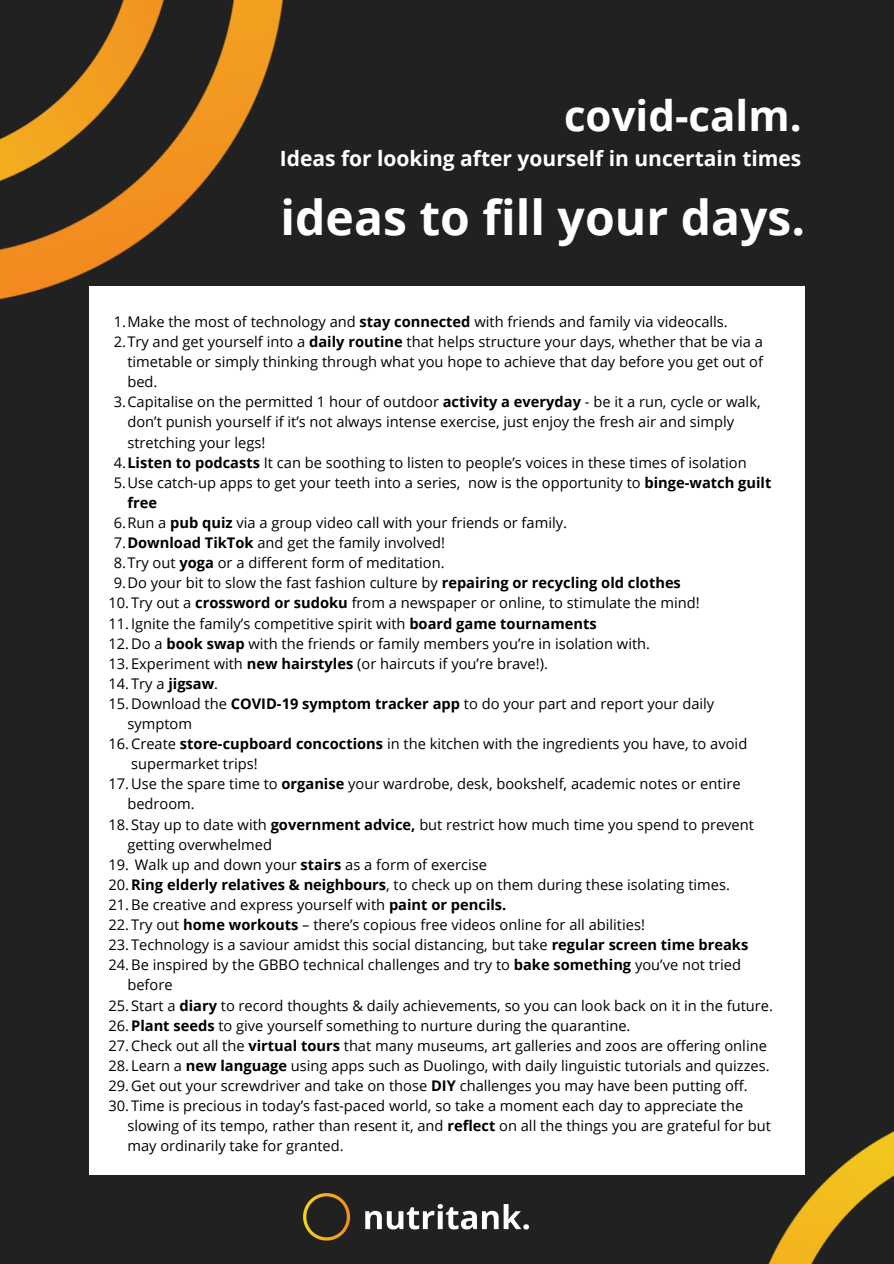
<style>
.page{position:relative;width:894px;height:1264px;background:#fff}
.page>*{position:absolute;margin:0;border:0;box-sizing:border-box;transform-origin:0 0}
.t1{font:700 48px "Open Sans";color:#fff}
.t2{font:700 42px "Open Sans";color:#fff}
.t3{font:700 21px "Open Sans";color:#fff}
.t4{font:14.7px "Open Sans";color:#000}
.t5{font:700 14.7px "Open Sans";color:#000}
.s1{font-weight:700}
</style>
<div class="page">
<div style="left:0;top:0;width:893px;height:1263px;background:#212121"></div>
<img style="left:0;top:0;width:283px;height:300px">
<div style="left:89px;top:286px;width:715px;height:889px;background:#fff"></div>
<img style="left:0;top:0;width:263px;height:183px">
<img style="left:303px;top:1193px;width:226px;height:48px">
<img style="left:769px;top:1028px;width:124px;height:235px">
<h2 class="t2" style="left:564px;top:86px;width:239px">covid-calm.</h2>
<h3 class="t3" style="left:280px;top:144px;width:523px">Ideas for looking after yourself in uncertain times</h3>
<h1 class="t1" style="left:280px;top:183px;width:526px">ideas to fill your days.</h1>
<p class="t4" style="left:114px;top:311px;width:615px">1.Make the most of technology and <span class="s1">stay connected</span> with friends and family via videocalls.</p>
<p class="t4" style="left:114px;top:331px;width:650px">2.Try and get yourself into a <span class="s1">daily routine</span> that helps structure your days, whether that be via a</p>
<p class="t4" style="left:127px;top:351px;width:637px">timetable or simply thinking through what you hope to achieve that day before you get out of</p>
<p class="t4" style="left:127px;top:371px;width:32px">bed.</p>
<p class="t4" style="left:114px;top:391px;width:648px">3.Capitalise on the permitted 1 hour of outdoor <span class="s1">activity a everyday</span> - be it a run, cycle or walk,</p>
<p class="t4" style="left:127px;top:412px;width:608px">don’t punish yourself if it’s not always intense exercise, just enjoy the fresh air and simply</p>
<p class="t4" style="left:127px;top:432px;width:139px">stretching your legs!</p>
<p class="t4" style="left:114px;top:452px;width:634px">4.<span class="s1">Listen to podcasts</span> It can be soothing to listen to people’s voices in these times of isolation</p>
<p class="t4" style="left:114px;top:472px;width:659px">5.Use catch-up apps to get your teeth into a series, now is the opportunity to <span class="s1">binge-watch guilt</span></p>
<p class="t5" style="left:127px;top:492px;width:31px">free</p>
<p class="t4" style="left:114px;top:512px;width:455px">6.Run a <span class="s1">pub quiz</span> via a group video call with your friends or family.</p>
<p class="t4" style="left:114px;top:532px;width:333px">7.<span class="s1">Download TikTok</span> and get the family involved!</p>
<p class="t4" style="left:114px;top:552px;width:332px">8.Try out <span class="s1">yoga</span> or a different form of meditation.</p>
<p class="t4" style="left:114px;top:572px;width:568px">9.Do your bit to slow the fast fashion culture by <span class="s1">repairing or recycling old clothes</span></p>
<p class="t4" style="left:108px;top:592px;width:593px">10.Try out a <span class="s1">crossword or sudoku</span> from a newspaper or online, to stimulate the mind!</p>
<p class="t4" style="left:108px;top:613px;width:490px">11.Ignite the family’s competitive spirit with <span class="s1">board game tournaments</span></p>
<p class="t4" style="left:108px;top:633px;width:543px">12.Do a <span class="s1">book swap</span> with the friends or family members you’re in isolation with.</p>
<p class="t4" style="left:108px;top:653px;width:441px">13.Experiment with <span class="s1">new hairstyles</span> (or haircuts if you’re brave!).</p>
<p class="t4" style="left:108px;top:673px;width:111px">14.Try a <span class="s1">jigsaw</span>.</p>
<p class="t4" style="left:108px;top:693px;width:607px">15.Download the <span class="s1">COVID-19 symptom tracker app</span> to do your part and report your daily</p>
<p class="t4" style="left:127px;top:713px;width:66px">symptom</p>
<p class="t4" style="left:108px;top:733px;width:640px">16.Create <span class="s1">store-cupboard concoctions</span> in the kitchen with the ingredients you have, to avoid</p>
<p class="t4" style="left:131px;top:753px;width:128px">supermarket trips!</p>
<p class="t4" style="left:108px;top:773px;width:633px">17.Use the spare time to <span class="s1">organise</span> your wardrobe, desk, bookshelf, academic notes or entire</p>
<p class="t4" style="left:127px;top:793px;width:69px">bedroom.</p>
<p class="t4" style="left:108px;top:813px;width:647px">18.Stay up to date with <span class="s1">government advice,</span> but restrict how much time you spend to prevent</p>
<p class="t4" style="left:127px;top:834px;width:146px">getting overwhelmed</p>
<p class="t4" style="left:108px;top:854px;width:380px">19. Walk up and down your <span class="s1">stairs</span> as a form of exercise</p>
<p class="t4" style="left:108px;top:874px;width:623px">20.<span class="s1">Ring elderly relatives &amp; neighbours</span>, to check up on them during these isolating times.</p>
<p class="t4" style="left:108px;top:894px;width:399px">21.Be creative and express yourself with <span class="s1">paint or pencils.</span></p>
<p class="t4" style="left:108px;top:914px;width:538px">22.Try out <span class="s1">home workouts</span> – there’s copious free videos online for all abilities!</p>
<p class="t4" style="left:108px;top:934px;width:641px">23.Technology is a saviour amidst this social distancing, but take <span class="s1">regular screen time breaks</span></p>
<p class="t4" style="left:108px;top:954px;width:634px">24.Be inspired by the GBBO technical challenges and try to <span class="s1">bake something</span> you’ve not tried</p>
<p class="t4" style="left:127px;top:974px;width:47px">before</p>
<p class="t4" style="left:108px;top:994px;width:666px">25.Start a <span class="s1">diary</span> to record thoughts &amp; daily achievements, so you can look back on it in the future.</p>
<p class="t4" style="left:108px;top:1014px;width:523px">26.<span class="s1">Plant seeds</span> to give yourself something to nurture during the quarantine.</p>
<p class="t4" style="left:108px;top:1034px;width:660px">27.Check out all the <span class="s1">virtual tours</span> that many museums, art galleries and zoos are offering online</p>
<p class="t4" style="left:108px;top:1055px;width:662px">28.Learn a <span class="s1">new language</span> using apps such as Duolingo, with daily linguistic tutorials and quizzes.</p>
<p class="t4" style="left:108px;top:1075px;width:640px">29.Get out your screwdriver and take on those <span class="s1">DIY</span> challenges you may have been putting off.</p>
<p class="t4" style="left:108px;top:1095px;width:636px">30.Time is precious in today’s fast-paced world, so take a moment each day to appreciate the</p>
<p class="t4" style="left:127px;top:1115px;width:645px">slowing of its tempo, rather than resent it, and <span class="s1">reflect</span> on all the things you are grateful for but</p>
<p class="t4" style="left:127px;top:1135px;width:218px">may ordinarily take for granted.</p>
</div>
